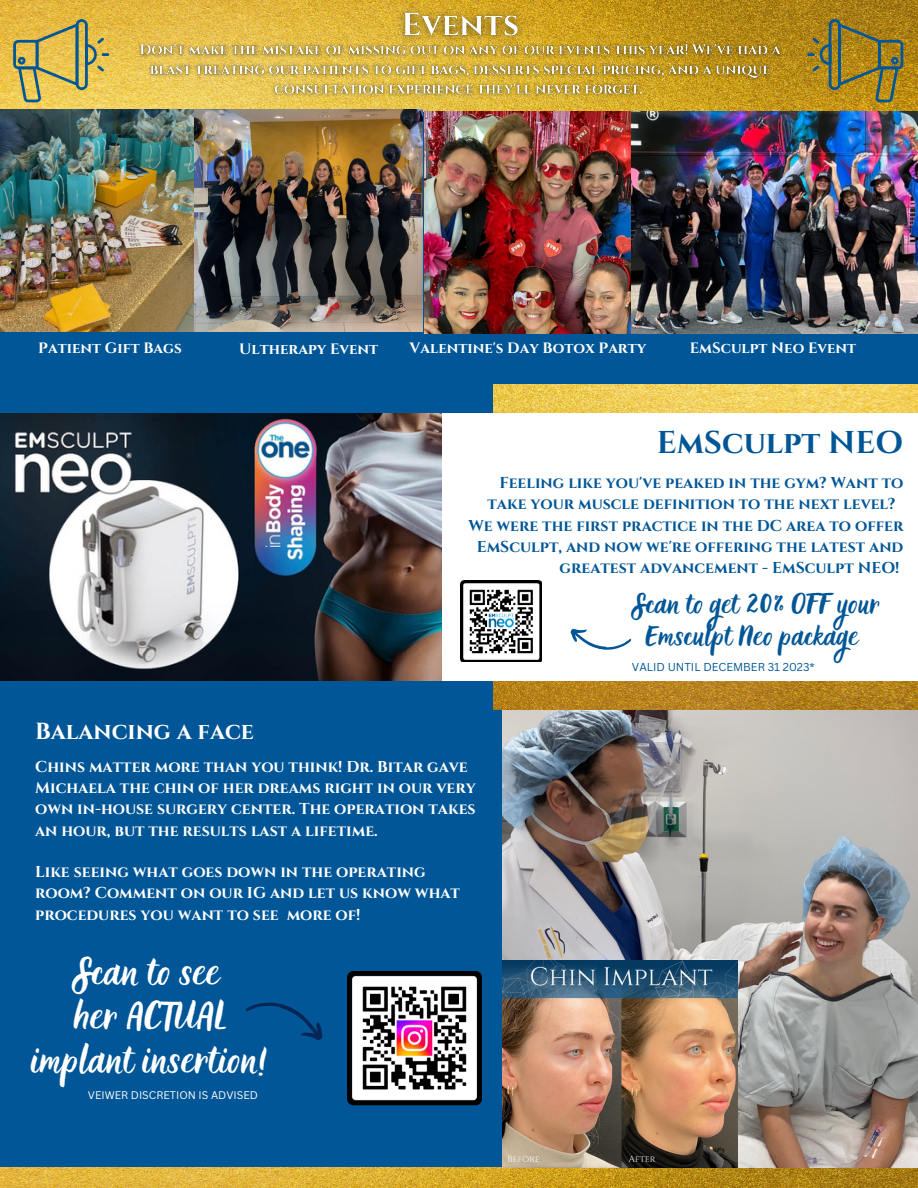
<style>
.page{position:relative;width:918px;height:1188px;background:#005696}
.page>*{position:absolute;margin:0;border:0;box-sizing:border-box;transform-origin:0 0}
.t1{font:31.5px/43.8px "Holla";color:#fff;text-align:center}
.t2{font:700 31.5px "Cinzel";color:#005596}
.t3{font:700 23.25px "Cinzel";color:#fff}
.t4{font:22.95px/31.5px "Holla";color:#005696;text-align:center}
.t5{font:700 15.75px/21.3px "Cinzel";color:#fff}
.t6{font:700 15.75px "Cinzel";color:#005696}
.t7{font:700 15px "Cinzel";color:#fff}
.t8{font:11.1px "Canva Sans";color:#005696}
.t9{font:10.8px "Canva Sans";color:#fff}
</style>
<div class="page">
<img style="left:0;top:0;width:918px;height:111px">
<img style="left:0;top:1168px;width:918px;height:20px">
<svg style="left:13px;top:19px;width:97px;height:83px;background:#c5b25a"></svg>
<img style="left:807px;top:19px;width:96px;height:83px">
<img style="left:1px;top:109px;width:194px;height:223px">
<img style="left:195px;top:109px;width:228px;height:223px">
<img style="left:424px;top:111px;width:494px;height:222px">
<img style="left:502px;top:710px;width:416px;height:458px">
<img style="left:494px;top:385px;width:424px;height:325px">
<div style="left:0;top:414px;width:918px;height:267px;background:#fff"></div>
<img style="left:0;top:413px;width:442px;height:268px">
<img style="left:502px;top:961px;width:235px;height:207px">
<img style="left:347px;top:971px;width:134px;height:135px">
<svg style="left:246px;top:1003px;width:77px;height:37px"></svg>
<svg style="left:570px;top:629px;width:61px;height:21px"></svg>
<img style="left:460px;top:581px;width:81px;height:81px">
<img style="left:388px;top:0;width:144px;height:37px">
<img style="left:132px;top:37px;width:656px;height:65px">
<p class="t7" style="left:239px;top:339px;width:140px">Ultherapy Event</p>
<p class="t7" style="left:690px;top:339px;width:168px">EmSculpt Neo Event</p>
<p class="t7" style="left:38px;top:339px;width:145px">Patient Gift Bags</p>
<p class="t7" style="left:410px;top:339px;width:238px">Valentine's Day Botox Party</p>
<h1 class="t2" style="left:657px;top:424px;width:248px">EmSculpt NEO</h1>
<p class="t6" style="left:499px;top:473px;width:406px">Feeling like you've peaked in the gym? Want to</p>
<p class="t6" style="left:488px;top:494px;width:409px">take your muscle definition to the next level?</p>
<p class="t6" style="left:469px;top:516px;width:436px">We were the first practice in the DC area to offer</p>
<p class="t6" style="left:477px;top:537px;width:428px">EmSculpt, and now we're offering the latest and</p>
<p class="t6" style="left:560px;top:558px;width:341px">greatest advancement - EmSculpt NEO!</p>
<h2 class="t3" style="left:35px;top:717px;width:220px">Balancing a face</h2>
<p class="t5" style="left:35px;top:756px;width:442px">Chins matter more than you think! Dr. Bitar gave Michaela the chin of her dreams right in our very own in-house surgery center. The operation takes an hour, but the results last a lifetime.</p>
<p class="t5" style="left:35px;top:861px;width:426px">Like seeing what goes down in the operating room? Comment on our IG and let us know what procedures you want to see more of!</p>
<h1 class="t1" style="left:31px;top:951px;width:240px">Scan to see<br>her ACTUAL implant insertion!</h1>
<p class="t9" style="left:88px;top:1089px;width:172px">VEIWER DISCRETION IS ADVISED</p>
<h3 class="t4" style="left:631px;top:589px;width:251px">Scan to get 20% OFF your<br>Emsculpt Neo package</h3>
<p class="t8" style="left:632px;top:661px;width:184px">VALID UNTIL DECEMBER 31 2023*</p>
</div>
